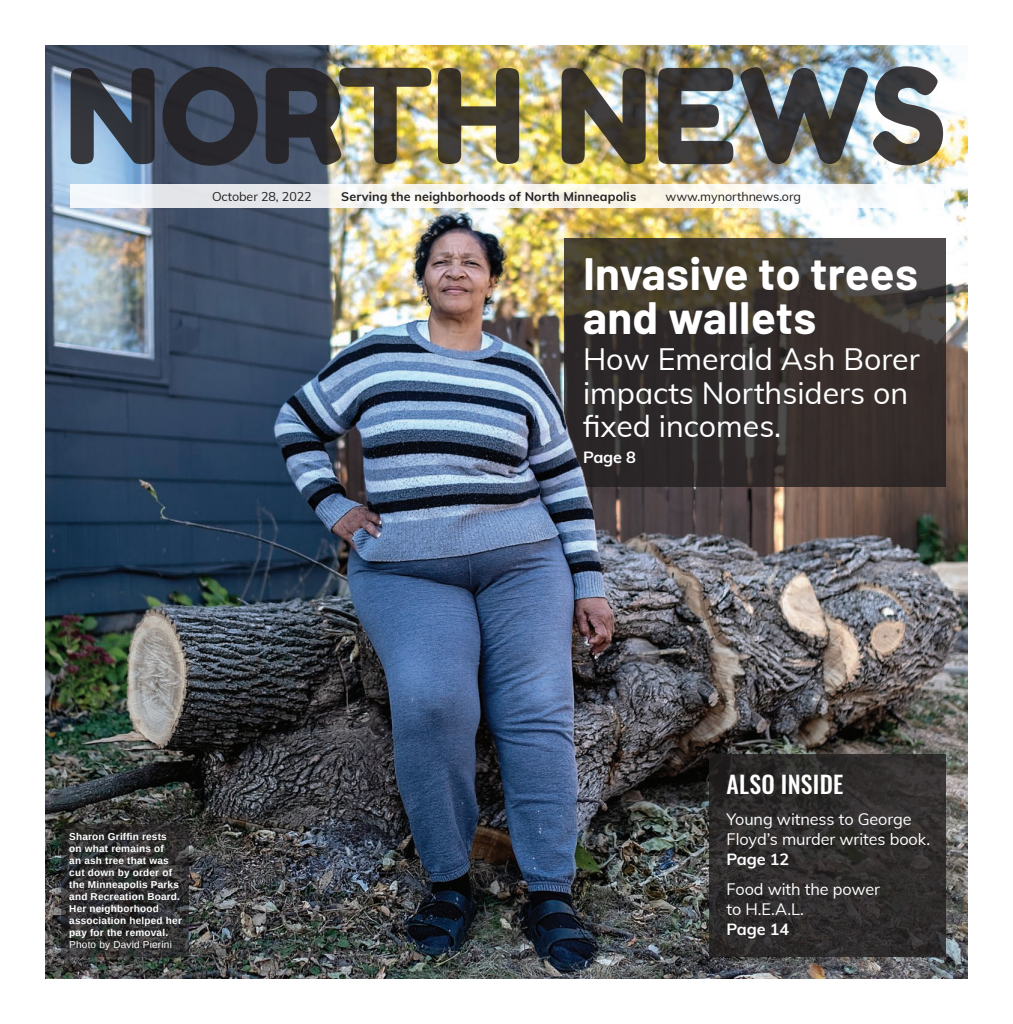
<style>
.page{position:relative;width:1013px;height:1024px;background:#fff}
.page>*{position:absolute;margin:0;border:0;box-sizing:border-box;transform-origin:0 0}
.t1{font:131.25px "Fredoka One";letter-spacing:-.005em;color:#231f20}
.t2{font:700 45.5px "Barlow";letter-spacing:.005em;color:#fff}
.t3{font:30.25px/33.8px "Muli";color:#fff}
.t4{font:500 23.75px "Oswald";letter-spacing:.01em;color:#fff}
.t5{font:16.25px/20px "Muli";letter-spacing:-.005em;color:#fff}
.t6{font:700 16.25px "Muli";letter-spacing:-.01em;color:#fff}
.t7{font:700 12.5px "Muli";letter-spacing:.01em;color:#231f20}
.t8{font:12.5px "Muli";letter-spacing:-.005em;color:#231f20}
.t9{font:700 10px/12px "Arimo";letter-spacing:.02em;color:#fff}
.s1{font-weight:400}
.s2{font-weight:700}
</style>
<div class="page">
<img style="left:45px;top:45px;width:923px;height:934px">
<svg style="left:69px;top:185px;width:874px;height:23px"></svg>
<svg style="left:564px;top:238px;width:381px;height:248px;background:#38322f"></svg>
<svg style="left:709px;top:754px;width:236px;height:202px;background:#2e2c2c"></svg>
<svg style="left:61px;top:824px;width:128px;height:132px;background:#302f30"></svg>
<img style="left:506px;top:385px;width:95px;height:160px">
<h1 class="t1" style="left:65px;top:36px;width:882px">NORTH NEWS</h1>
<p class="t8" style="left:212px;top:187px;width:101px">October 28, 2022</p>
<p class="t7" style="left:341px;top:187px;width:296px">Serving the neighborhoods of North Minneapolis</p>
<p class="t8" style="left:665px;top:187px;width:137px">www.mynorthnews.org</p>
<p class="t2" style="left:583px;top:245px;width:336px">Invasive to trees</p>
<p class="t2" style="left:583px;top:289px;width:235px">and wallets</p>
<p class="t3" style="left:583px;top:340px;width:338px">How Emerald Ash Borer impacts Northsiders on fixed incomes.</p>
<p class="t6" style="left:583px;top:445px;width:54px">Page 8</p>
<p class="t9" style="left:69px;top:830px;width:114px">Sharon Griffin rests<br>on what remains of<br>an ash tree that was cut down by order of the Minneapolis Parks and Recreation Board.<br>Her neighborhood association helped her pay for the removal.<br><span class="s1">Photo by David Pierini</span></p>
<p class="t4" style="left:726px;top:772px;width:118px">ALSO INSIDE</p>
<p class="t5" style="left:726px;top:808px;width:205px">Young witness to George<br>Floyd’s murder writes book.<br><span class="s2">Page 12</span></p>
<p class="t5" style="left:726px;top:878px;width:155px">Food with the power</p>
<p class="t5" style="left:726px;top:898px;width:79px">to H.E.A.L.</p>
<p class="t6" style="left:726px;top:917px;width:64px">Page 14</p>
</div>
